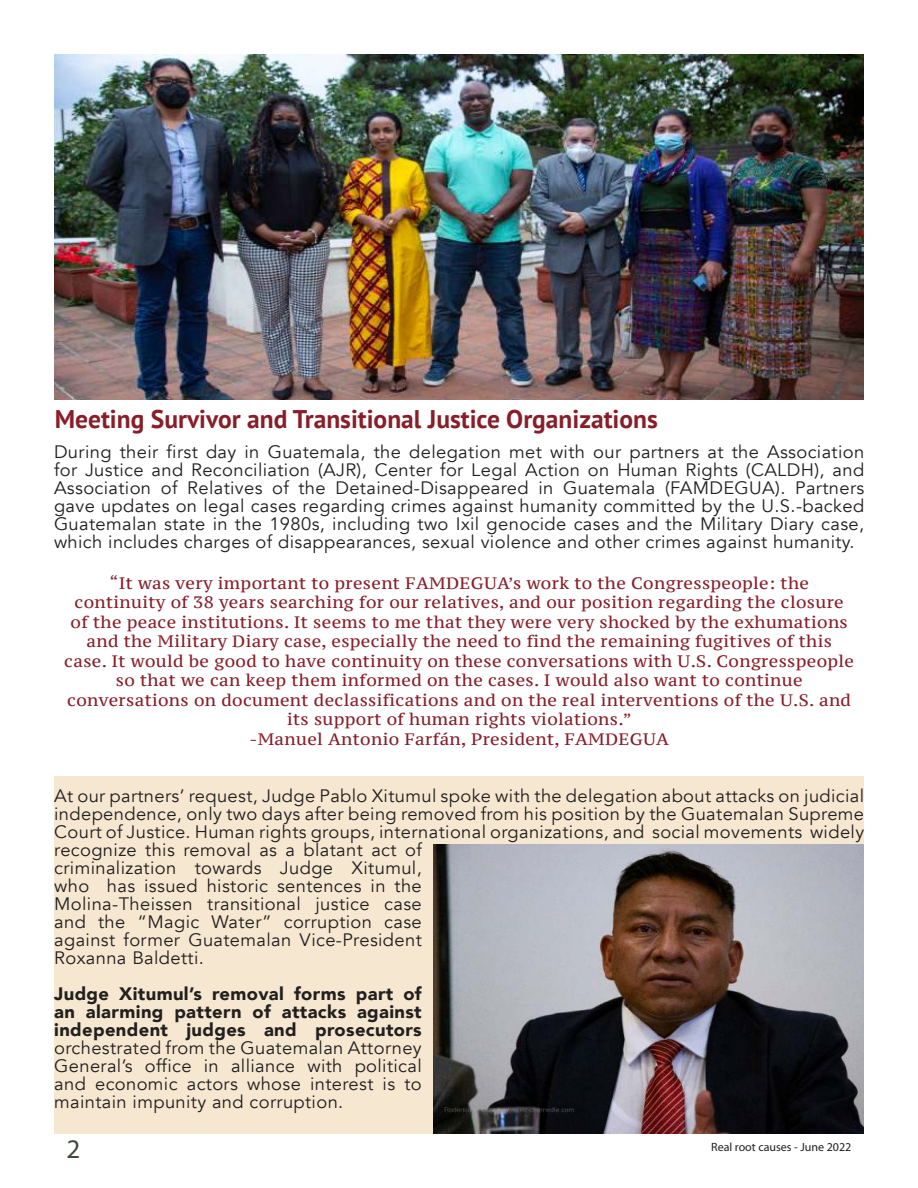
<style>
.page{position:relative;width:918px;height:1188px;background:#fff}
.page>*{position:absolute;margin:0;border:0;box-sizing:border-box;transform-origin:0 0}
.t1{font:27px "Myriad Pro";color:#3e4937}
.t2{font:700 25.5px "PT Sans";color:#871e29}
.t3{font:18px/18px "Avenir";letter-spacing:.02em;color:#221f1f;text-align:justify}
.t4{font:900 18px/18px "Avenir";letter-spacing:.02em;color:#221f1f;text-align:justify}
.t5{font:16.5px/19.5px "PT Serif Caption";letter-spacing:.02em;color:#871e29;text-align:center}
.t6{font:12px "Myriad Pro";color:#221f1f}
</style>
<div class="page">
<div style="left:54px;top:777px;width:810px;height:357px;background:#f6e7d1"></div>
<img style="left:54px;top:54px;width:810px;height:346px">
<img style="left:434px;top:844px;width:430px;height:289px">
<h2 class="t2" style="left:55px;top:410px;width:604px">Meeting Survivor and Transitional Justice Organizations</h2>
<p class="t3" style="left:54px;top:444px;width:812px">During their first day in Guatemala, the delegation met with our partners at the Association for Justice and Reconciliation (AJR), Center for Legal Action on Human Rights (CALDH), and Association of Relatives of the Detained-Disappeared in Guatemala (FAMDEGUA). Partners gave updates on legal cases regarding crimes against humanity committed by the U.S.-backed Guatemalan state in the 1980s, including two Ixil genocide cases and the Military Diary case, which includes charges of disappearances, sexual violence and other crimes against humanity.</p>
<p class="t5" style="left:64px;top:574px;width:791px">“It was very important to present FAMDEGUA’s work to the Congresspeople: the continuity of 38 years searching for our relatives, and our position regarding the closure of the peace institutions. It seems to me that they were very shocked by the exhumations and the Military Diary case, especially the need to find the remaining fugitives of this case. It would be good to have continuity on these conversations with U.S. Congresspeople so that we can keep them informed on the cases. I would also want to continue conversations on document declassifications and on the real interventions of the U.S. and its support of human rights violations.”<br>-Manuel Antonio Farfán, President, FAMDEGUA</p>
<p class="t3" style="left:54px;top:788px;width:812px;text-align:left">At our partners’ request, Judge Pablo Xitumul spoke with the delegation about attacks on judicial independence, only two days after being removed from his position by the Guatemalan Supreme Court of Justice. Human rights groups, international organizations, and social movements widely recognize this removal as a blatant act of<br>criminalization towards Judge Xitumul,<br>who has issued historic sentences in the<br>Molina-Theissen transitional justice case<br>and the “Magic Water” corruption case<br>against former Guatemalan Vice-President<br>Roxanna Baldetti.</p>
<p class="t4" style="left:54px;top:986px;width:369px">Judge Xitumul’s removal forms part of an alarming pattern of attacks against independent judges and prosecutors</p>
<p class="t3" style="left:54px;top:1040px;width:369px">orchestrated from the Guatemalan Attorney General’s office in alliance with political and economic actors whose interest is to maintain impunity and corruption.</p>
<h1 class="t1" style="left:67px;top:1133px;width:15px">2</h1>
<p class="t6" style="left:711px;top:1140px;width:142px">Real root causes - June 2022</p>
</div>
